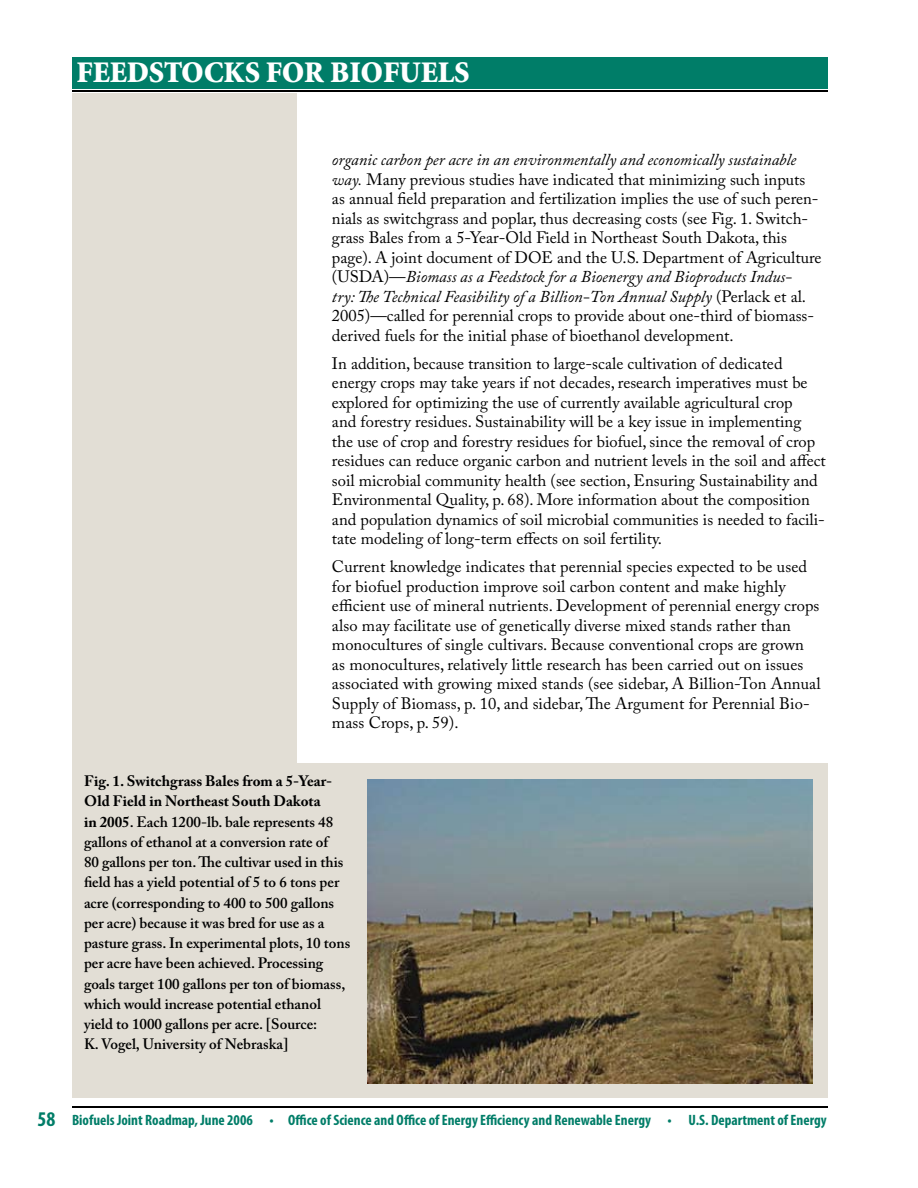
<style>
.page{position:relative;width:918px;height:1188px;background:#fff}
.page>*{position:absolute;margin:0;border:0;box-sizing:border-box;transform-origin:0 0}
.t1{font:900 30px "Minion Std";color:#fff}
.t2{font:16.5px/19.5px "Adobe Caslon Pro";color:#000}
.t3{font:600 15px/20.2px "Adobe Caslon Pro";color:#000}
.t4{font:700 condensed 15px "Myriad Pro";color:#007d68}
.s1{font-style:italic}
.s2{font-weight:700}
.s3{font-size:21px}
</style>
<div class="page">
<hr style="left:72px;top:1106px;width:756px;height:2px;background:#000">
<hr style="left:72px;top:90px;width:756px;height:2px;background:#000">
<div style="left:72px;top:93px;width:225px;height:1005px;background:#e2ded5"></div>
<div style="left:72px;top:763px;width:756px;height:335px;background:#e2ded5"></div>
<div style="left:72px;top:57px;width:756px;height:31px;background:#007d68"></div>
<img style="left:367px;top:780px;width:446px;height:303px">
<h1 class="t1" style="left:76px;top:57px;width:395px">FEEDSTOCKS FOR BIOFUELS</h1>
<p class="t2" style="left:332px;top:150px;width:491px"><span class="s1">organic carbon per acre in an environmentally and economically sustainable way.</span> Many previous studies have indicated that minimizing such inputs as annual field preparation and fertilization implies the use of such peren&shy;nials as switchgrass and poplar, thus decreasing costs (see Fig. 1. Switch&shy;grass Bales from a 5-Year-Old Field in Northeast South Dakota, this page). A joint document of DOE and the U.S. Department of Agriculture (USDA)—<span class="s1">Biomass as a Feedstock for a Bioenergy and Bioproducts Indus-<br>try: The Technical Feasibility of a Billion-Ton Annual Supply</span> (Perlack et al.<br>2005)—called for perennial crops to provide about one-third of biomass&shy;derived fuels for the initial phase of bioethanol development.</p>
<p class="t2" style="left:332px;top:353px;width:495px">In addition, because transition to large-scale cultivation of dedicated energy crops may take years if not decades, research imperatives must be explored for optimizing the use of currently available agricultural crop<br>and forestry residues. Sustainability will be a key issue in implementing the use of crop and forestry residues for biofuel, since the removal of crop residues can reduce organic carbon and nutrient levels in the soil and affect soil microbial community health (see section, Ensuring Sustainability and Environmental Quality, p. 68). More information about the composition and population dynamics of soil microbial communities is needed to facili&shy;tate modeling of long-term effects on soil fertility.</p>
<p class="t2" style="left:332px;top:557px;width:490px">Current knowledge indicates that perennial species expected to be used for biofuel production improve soil carbon content and make highly efficient use of mineral nutrients. Development of perennial energy crops also may facilitate use of genetically diverse mixed stands rather than monocultures of single cultivars. Because conventional crops are grown as monocultures, relatively little research has been carried out on issues associated with growing mixed stands (see sidebar, A Billion-Ton Annual Supply of Biomass, p. 10, and sidebar, The Argument for Perennial Bio&shy;mass Crops, p. 59).</p>
<p class="t3" style="left:84px;top:771px;width:268px"><span class="s2">Fig. 1. Switchgrass Bales from a 5-Year-Old Field in Northeast South Dakota<br>in 2005</span>. Each 1200-lb. bale represents 48 gallons of ethanol at a conversion rate of<br>80 gallons per ton. The cultivar used in this field has a yield potential of 5 to 6 tons per acre (corresponding to 400 to 500 gallons per acre) because it was bred for use as a pasture grass. In experimental plots, 10 tons per acre have been achieved. Proc-essing goals target 100 gallons per ton of biomass, which would increase potential ethanol yield to 1000 gallons per acre. [Source:<br>K. Vogel, University of Nebraska]</p>
<p class="t4" style="left:38px;top:1111px;width:791px"><span class="s3">58</span> Biofuels Joint Roadmap, June 2006 • Office of Science and Office of Energy Efficiency and Renewable Energy • U.S. Department of Energy</p>
</div>
